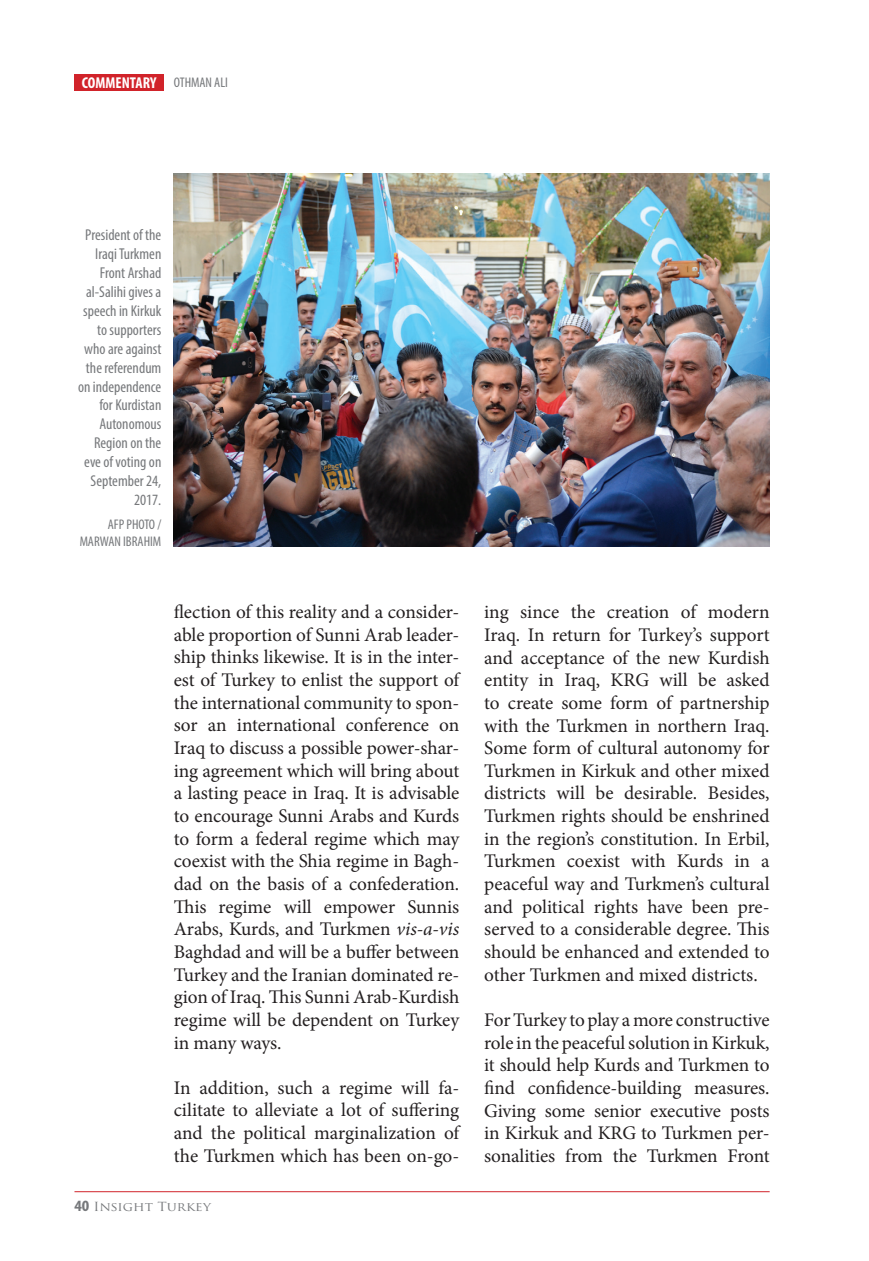
<style>
.page{position:relative;width:869px;height:1261px;background:#fff}
.page>*{position:absolute;margin:0;border:0;box-sizing:border-box;transform-origin:0 0}
.t1{font:19.25px/22.6px "Minion Pro";letter-spacing:-.005em;color:#231f20;text-align:justify}
.t2{font:condensed 15.75px/18.9px "Myriad Pro";color:#76787b;text-align:right}
.t3{font:700 condensed 15.75px "Myriad Pro";color:#fff}
.t4{font:condensed 14px/16.8px "Myriad Pro";color:#76787b;text-align:right}
.t5{font:12.25px "Trajan Pro";color:#76787b;scale:1.11 1}
.s1{font-weight:400;font-size:14px;color:#76787b}
.s2{font-style:italic}
.s3{font-family:"Myriad Pro";font-weight:700;font-stretch:condensed;font-size:15.75px}
</style>
<div class="page">
<div style="left:74px;top:74px;width:90px;height:17px;background:#d1232a"></div>
<hr style="left:74px;top:1190px;width:695px;height:1px;background:#d1232a">
<img style="left:174px;top:174px;width:595px;height:372px">
<p class="t3" style="left:82px;top:73px;width:147px">COMMENTARY <span class="s1">OTHMAN ALI</span></p>
<p class="t2" style="left:78px;top:225px;width:85px">President of the<br>Iraqi Turkmen<br>Front Arshad al-Salihi gives a speech in Kirkuk to supporters who are against the referendum on independence for Kurdistan<br>Autonomous<br>Region on the eve of voting on<br>September 24,<br>2017.</p>
<p class="t4" style="left:80px;top:516px;width:83px">AFP PHOTO /<br>MARWAN IBRAHIM</p>
<p class="t1" style="left:174px;top:600px;width:287px">flection of this reality and a consider&shy;able proportion of Sunni Arab leader&shy;ship thinks likewise. It is in the inter&shy;est of Turkey to enlist the support of the international community to spon&shy;sor an international conference on Iraq to discuss a possible power-shar&shy;ing agreement which will bring about a lasting peace in Iraq. It is advisable to encourage Sunni Arabs and Kurds to form a federal regime which may coexist with the Shia regime in Bagh&shy;dad on the basis of a confederation.<br>This regime will empower Sunnis Arabs, Kurds, and Turkmen <span class="s2">vis-a-vis </span>Baghdad and will be a buffer between Turkey and the Iranian dominated re&shy;gion of Iraq. This Sunni Arab-Kurdish regime will be dependent on Turkey in many ways.</p>
<p class="t1" style="left:174px;top:1076px;width:287px">In addition, such a regime will fa&shy;cilitate to alleviate a lot of suffering and the political marginalization of the Turkmen which has been on-go-</p>
<p class="t5" style="left:74px;top:1198px;width:124px"><span class="s3">40</span> Insight Turkey</p>
<p class="t1" style="left:484px;top:600px;width:287px">ing since the creation of modern Iraq. In return for Turkey’s support and acceptance of the new Kurdish entity in Iraq, KRG will be asked to create some form of partnership with the Turkmen in northern Iraq.<br>Some form of cultural autonomy for Turkmen in Kirkuk and other mixed districts will be desirable. Besides, Turkmen rights should be enshrined in the region’s constitution. In Erbil, Turkmen coexist with Kurds in a peaceful way and Turkmen’s cultural and political rights have been pre&shy;served to a considerable degree. This should be enhanced and extended to other Turkmen and mixed districts.</p>
<p class="t1" style="left:484px;top:1008px;width:287px">For Turkey to play a more constructive role in the peaceful solution in Kirkuk, it should help Kurds and Turkmen to find confidence-building measures.<br>Giving some senior executive posts in Kirkuk and KRG to Turkmen per&shy;sonalities from the Turkmen Front</p>
</div>
